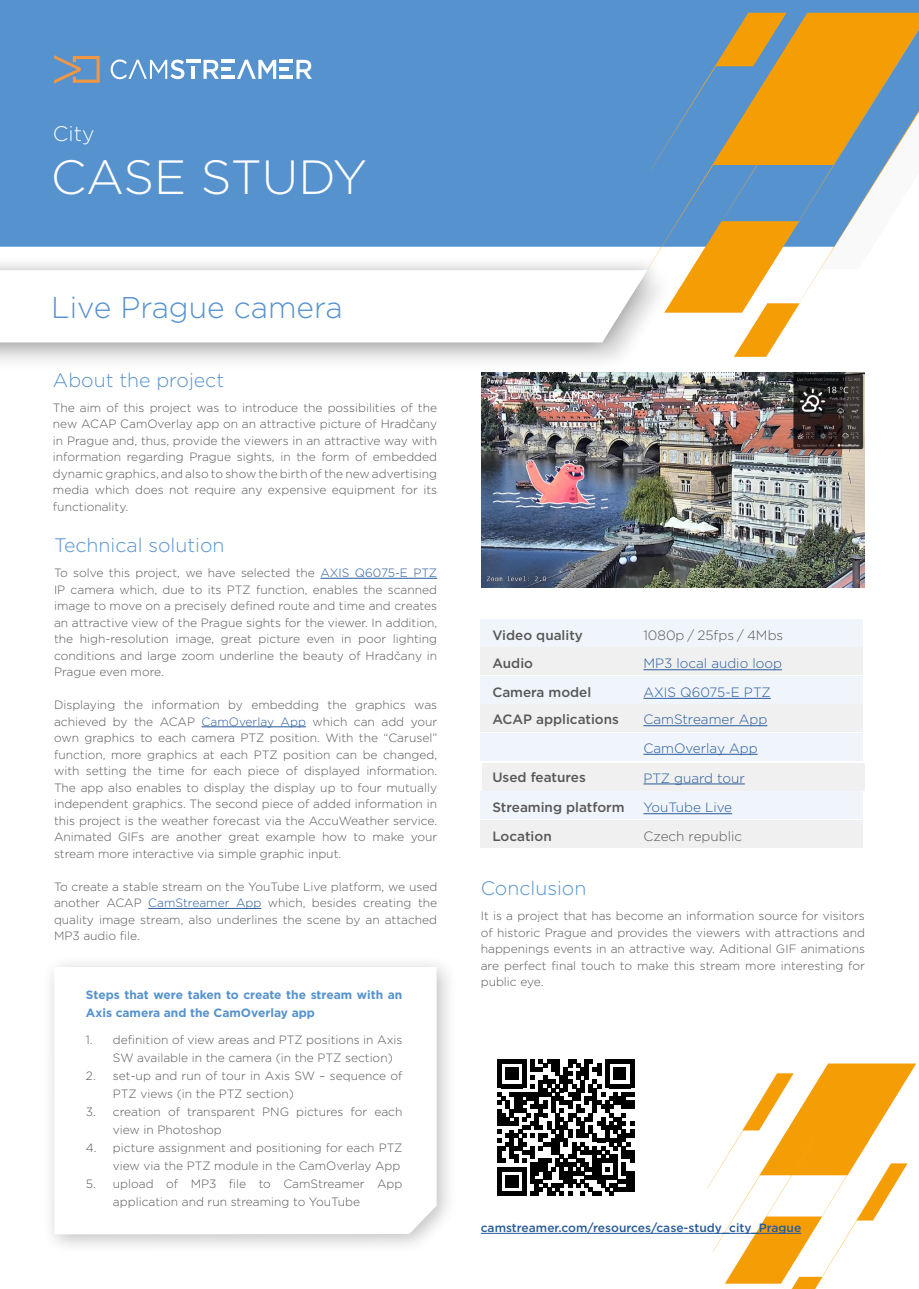
<style>
.page{position:relative;width:919px;height:1289px;background:#fff}
.page>*{position:absolute;margin:0;border:0;box-sizing:border-box;transform-origin:0 0}
.t1{font:300 48px "Gotham";color:#fff}
.t2{font:300 30px "Gotham";color:#5692ce}
.t3{font:300 21px "Gotham";color:#fff}
.t4{font:300 19.5px "Gotham";color:#5692ce}
.t5{font:500 13.5px/28.2px "Gotham";color:#575756}
.t6{font:300 13.5px/27.9px "Gotham";color:#275b9b}
.t7{font:300 13.5px "Gotham";color:#575756}
.t8{font:300 12px/16.5px "Gotham";color:#575756;text-align:justify}
.t9{font:700 12px/18px "Gotham";color:#5692ce}
.t10{font:500 12px "Gotham";color:#275b9b}
.s1{color:#275b9b}
</style>
<div class="page">
<div style="left:42px;top:954px;width:415px;height:301px;background:#000;opacity:.24"></div>
<svg style="left:54px;top:966px;width:382px;height:268px"></svg>
<div style="left:0;top:0;width:918px;height:13px;background:#5692ce"></div>
<div style="left:0;top:263px;width:675px;height:110px;background:#fafafa"></div>
<hr style="left:320px;top:578px;width:117px;height:1px;background:#275b9b">
<hr style="left:201px;top:726px;width:105px;height:1px;background:#275b9b">
<hr style="left:148px;top:908px;width:113px;height:1px;background:#275b9b">
<svg style="left:0;top:13px;width:918px;height:344px"></svg>
<svg style="left:705px;top:1063px;width:212px;height:225px"></svg>
<div style="left:480px;top:618px;width:383px;height:28px;background:#f0f4fb"></div>
<div style="left:480px;top:647px;width:383px;height:28px;background:#f0f0f0"></div>
<div style="left:480px;top:675px;width:383px;height:28px;background:#f0f4fb"></div>
<div style="left:480px;top:733px;width:383px;height:27px;background:#f0f4fb"></div>
<div style="left:480px;top:791px;width:383px;height:28px;background:#f0f4fb"></div>
<div style="left:480px;top:704px;width:383px;height:28px;background:#f0f0f0"></div>
<div style="left:482px;top:763px;width:382px;height:28px;background:#f0f0f0"></div>
<hr style="left:643px;top:669px;width:138px;height:1px;background:#275b9b">
<hr style="left:643px;top:698px;width:127px;height:1px;background:#275b9b">
<hr style="left:643px;top:725px;width:124px;height:1px;background:#275b9b">
<hr style="left:643px;top:813px;width:89px;height:1px;background:#275b9b">
<hr style="left:643px;top:783px;width:101px;height:1px;background:#275b9b">
<hr style="left:643px;top:754px;width:114px;height:1px;background:#275b9b">
<svg style="left:497px;top:1059px;width:137px;height:136px"></svg>
<div style="left:480px;top:820px;width:383px;height:27px;background:#f0f0f0"></div>
<hr style="left:480px;top:1232px;width:321px;height:1px;background:#275b9b">
<img style="left:482px;top:372px;width:382px;height:215px">
<h3 class="t3" style="left:53px;top:121px;width:43px">City</h3>
<h1 class="t1" style="left:51px;top:146px;width:318px">CASE STUDY</h1>
<h2 class="t2" style="left:51px;top:288px;width:293px">Live Prague camera</h2>
<h3 class="t4" style="left:53px;top:367px;width:173px">About the project</h3>
<p class="t8" style="left:53px;top:399px;width:385px">The aim of this project was to introduce the possibilities of the new ACAP CamOverlay app on an attractive picture of Hradčany in Prague and, thus, provide the viewers in an attractive way with information regarding Prague sights, in the form of embedded dynamic graphics, and also to show the birth of the new advertising media which does not require any expensive equipment for its functionality.</p>
<h3 class="t4" style="left:54px;top:533px;width:172px">Technical solution</h3>
<p class="t8" style="left:54px;top:564px;width:384px">To solve this project, we have selected the <span class="s1">AXIS Q6075-E PTZ </span>IP camera which, due to its PTZ function, enables the scanned image to move on a precisely defined route and time and creates an attractive view of the Prague sights for the viewer. In addition, the high-resolution image, great picture even in poor lighting conditions and large zoom underline the beauty of Hradčany in Prague even more.</p>
<p class="t8" style="left:54px;top:696px;width:385px">Displaying the information by embedding the graphics was achieved by the ACAP <span class="s1">CamOverlay App</span> which can add your own graphics to each camera PTZ position. With the “Carusel” function, more graphics at each PTZ position can be changed, with setting the time for each piece of displayed information.<br>The app also enables to display the display up to four mutually independent graphics. The second piece of added information in this project is the weather forecast via the AccuWeather service.<br>Animated GIFs are another great example how to make your stream more interactive via simple graphic input.</p>
<p class="t8" style="left:54px;top:877px;width:385px">To create a stable stream on the YouTube Live platform, we used another ACAP <span class="s1">CamStreamer App</span> which, besides creating the quality image stream, also underlines the scene by an attached MP3 audio file.</p>
<p class="t9" style="left:86px;top:985px;width:318px">Steps that were taken to create the stream with an<br>Axis camera and the CamOverlay app</p>
<p class="t8" style="left:113px;top:1030px;width:291px;line-height:18px;text-indent:-27px">1. definition of view areas and PTZ positions in Axis<br>SW available in the camera (in the PTZ section)</p>
<p class="t8" style="left:113px;top:1066px;width:291px;line-height:18px;text-indent:-27px">2. set-up and run of tour in Axis SW – sequence of<br>PTZ views (in the PTZ section)</p>
<p class="t8" style="left:113px;top:1102px;width:291px;line-height:18px;text-indent:-27px">3. creation of transparent PNG pictures for each view in Photoshop</p>
<p class="t8" style="left:86px;top:1138px;width:318px;line-height:18px;text-align:right">4. picture assignment and positioning for each PTZ view via the PTZ module in the CamOverlay App</p>
<p class="t8" style="left:113px;top:1174px;width:291px;line-height:18px;text-indent:-27px">5. upload of MP3 file to CamStreamer App application and run streaming to YouTube</p>
<p class="t5" style="left:492px;top:620px;width:128px">Video quality<br>Audio<br>Camera model<br>ACAP applications</p>
<p class="t5" style="left:492px;top:762px;width:95px">Used features</p>
<p class="t5" style="left:492px;top:793px;width:134px">Streaming platform</p>
<p class="t7" style="left:643px;top:626px;width:141px">1080p / 25fps / 4Mbs</p>
<p class="t6" style="left:643px;top:649px;width:140px">MP3 local audio loop<br>AXIS Q6075-E PTZ<br>CamStreamer App</p>
<p class="t6" style="left:643px;top:733px;width:116px">CamOverlay App</p>
<p class="t6" style="left:643px;top:763px;width:103px">PTZ guard tour</p>
<p class="t6" style="left:643px;top:793px;width:90px">YouTube Live</p>
<p class="t5" style="left:492px;top:822px;width:61px">Location</p>
<p class="t7" style="left:643px;top:827px;width:100px">Czech republic</p>
<h3 class="t4" style="left:480px;top:875px;width:107px">Conclusion</h3>
<p class="t8" style="left:480px;top:907px;width:385px">It is a project that has become an information source for visitors of historic Prague and provides the viewers with attractions and happenings events in an attractive way. Aditional GIF animations are perfect final touch to make this stream more interesting for public eye.</p>
<p class="t10" style="left:480px;top:1219px;width:322px">camstreamer.com/resources/case-study_city_Prague</p>
</div>
